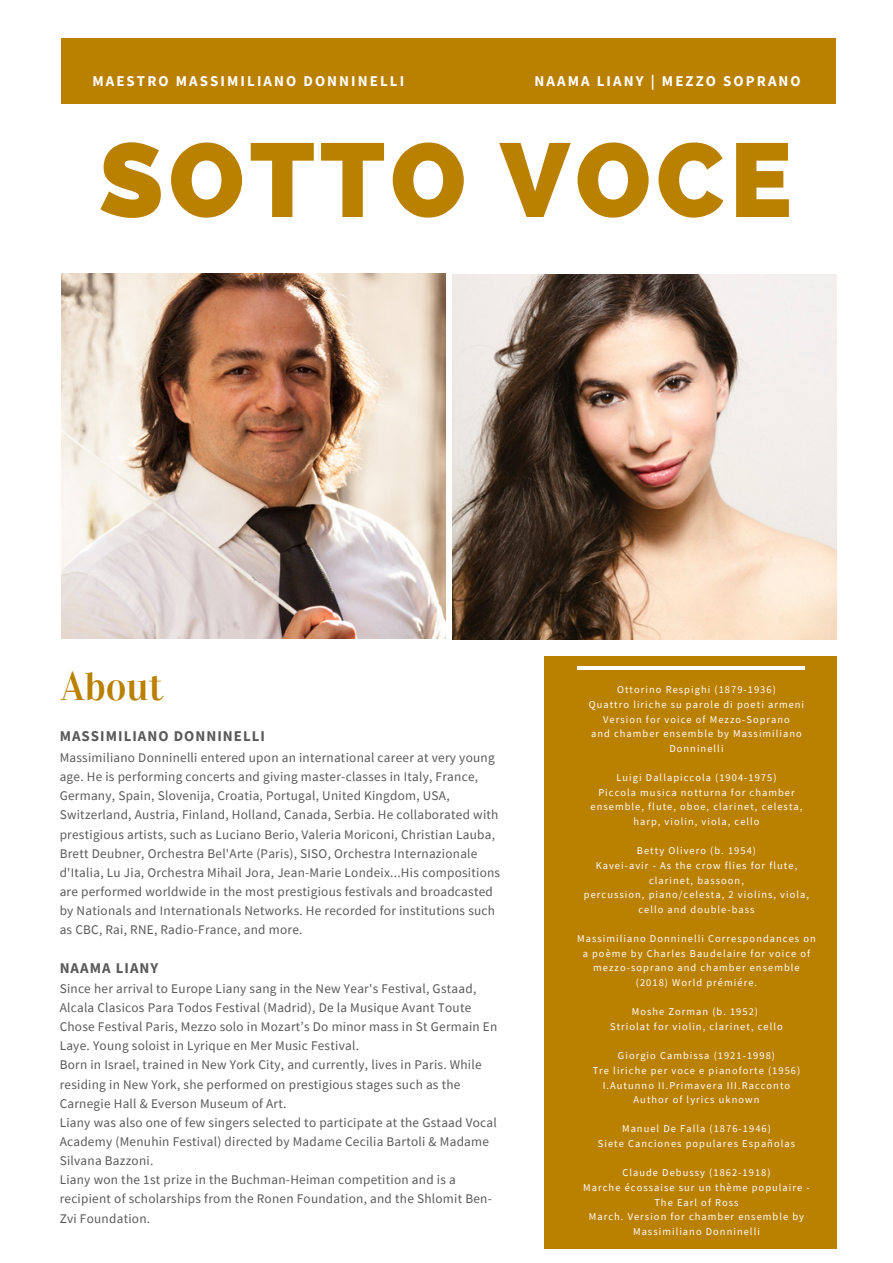
<style>
.page{position:relative;width:893px;height:1263px;background:#fff}
.page>*{position:absolute;margin:0;border:0;box-sizing:border-box;transform-origin:0 0}
.t1{font:800 104.25px "Raleway";letter-spacing:.05em;color:#ba8000}
.t2{font:39.75px "Vidaloka";color:#ba8000}
.t3{font:700 14.85px "Source Sans Pro";letter-spacing:.14em;color:#fff}
.t4{font:700 14.85px "Source Sans Pro";letter-spacing:.07em;color:#595959}
.t5{font:13.2px/19.2px "Source Sans Pro";letter-spacing:.02em;color:#595959}
.t6{font:10.5px/14.7px "Source Sans Pro";letter-spacing:.1em;color:#fff;text-align:center}
</style>
<div class="page">
<div style="left:61px;top:38px;width:774px;height:66px;background:#ba8000"></div>
<img style="left:62px;top:274px;width:384px;height:364px">
<div style="left:544px;top:656px;width:293px;height:593px;background:#ba8000"></div>
<hr style="left:578px;top:667px;width:227px;height:3px;background:#fff">
<img style="left:453px;top:275px;width:384px;height:365px">
<p class="t3" style="left:92px;top:71px;width:313px">MAESTRO MASSIMILIANO DONNINELLI</p>
<p class="t3" style="left:534px;top:71px;width:268px">NAAMA LIANY | MEZZO SOPRANO</p>
<h1 class="t1" style="left:99px;top:119px;width:694px">SOTTO VOCE</h1>
<h2 class="t2" style="left:61px;top:662px;width:104px">About</h2>
<p class="t4" style="left:60px;top:727px;width:207px">MASSIMILIANO DONNINELLI</p>
<p class="t5" style="left:60px;top:748px;width:442px">Massimiliano Donninelli entered upon an international career at very young age. He is performing concerts and giving master-classes in Italy, France, Germany, Spain, Slovenija, Croatia, Portugal, United Kingdom, USA, Switzerland, Austria, Finland, Holland, Canada, Serbia. He collaborated with prestigious artists, such as Luciano Berio, Valeria Moriconi, Christian Lauba, Brett Deubner, Orchestra Bel'Arte (Paris), SISO, Orchestra Internazionale d'Italia, Lu Jia, Orchestra Mihail Jora, Jean-Marie Londeix...His compositions are performed worldwide in the most prestigious festivals and broadcasted by Nationals and Internationals Networks. He recorded for institutions such as CBC, Rai, RNE, Radio-France, and more.</p>
<p class="t4" style="left:60px;top:959px;width:100px">NAAMA LIANY</p>
<p class="t5" style="left:60px;top:978px;width:439px">Since her arrival to Europe Liany sang in the New Year's Festival, Gstaad, Alcala Clasicos Para Todos Festival (Madrid), De la Musique Avant Toute Chose Festival Paris, Mezzo solo in Mozart’s Do minor mass in St Germain En Laye. Young soloist in Lyrique en Mer Music Festival.<br>Born in Israel, trained in New York City, and currently, lives in Paris. While residing in New York, she performed on prestigious stages such as the Carnegie Hall &amp; Everson Museum of Art.<br>Liany was also one of few singers selected to participate at the Gstaad Vocal Academy (Menuhin Festival) directed by Madame Cecilia Bartoli &amp; Madame Silvana Bazzoni.<br>Liany won the 1st prize in the Buchman-Heiman competition and is a recipient of scholarships from the Ronen Foundation, and the Shlomit Ben-Zvi Foundation.</p>
<p class="t6" style="left:589px;top:682px;width:217px">Ottorino Respighi (1879-1936)<br>Quattro liriche su parole di poeti armeni<br>Version for voice of Mezzo-Soprano<br>and chamber ensemble by Massimiliano<br>Donninelli</p>
<p class="t6" style="left:590px;top:770px;width:213px">Luigi Dallapiccola (1904-1975)<br>Piccola musica notturna for chamber ensemble, flute, oboe, clarinet, celesta, harp, violin, viola, cello</p>
<p class="t6" style="left:584px;top:843px;width:227px">Betty Olivero (b. 1954)<br>Kavei-avir - As the crow flies for flute, clarinet, bassoon,<br>percussion, piano/celesta, 2 violins, viola, cello and double-bass</p>
<p class="t6" style="left:577px;top:931px;width:240px">Massimiliano Donninelli Correspondances on a poème by Charles Baudelaire for voice of mezzo-soprano and chamber ensemble (2018) World prémiére.</p>
<p class="t6" style="left:610px;top:1004px;width:174px">Moshe Zorman (b. 1952)<br>Striolat for violin, clarinet, cello</p>
<p class="t6" style="left:593px;top:1048px;width:209px">Giorgio Cambissa (1921-1998)<br>Tre liriche per voce e pianoforte (1956)<br>I.Autunno II.Primavera III.Racconto Author of lyrics uknown</p>
<p class="t6" style="left:598px;top:1121px;width:199px">Manuel De Falla (1876-1946)<br>Siete Canciones populares Españolas</p>
<p class="t6" style="left:583px;top:1165px;width:228px">Claude Debussy (1862-1918)<br>Marche écossaise sur un thème populaire -<br>The Earl of Ross<br>March. Version for chamber ensemble by<br>Massimiliano Donninelli</p>
</div>
